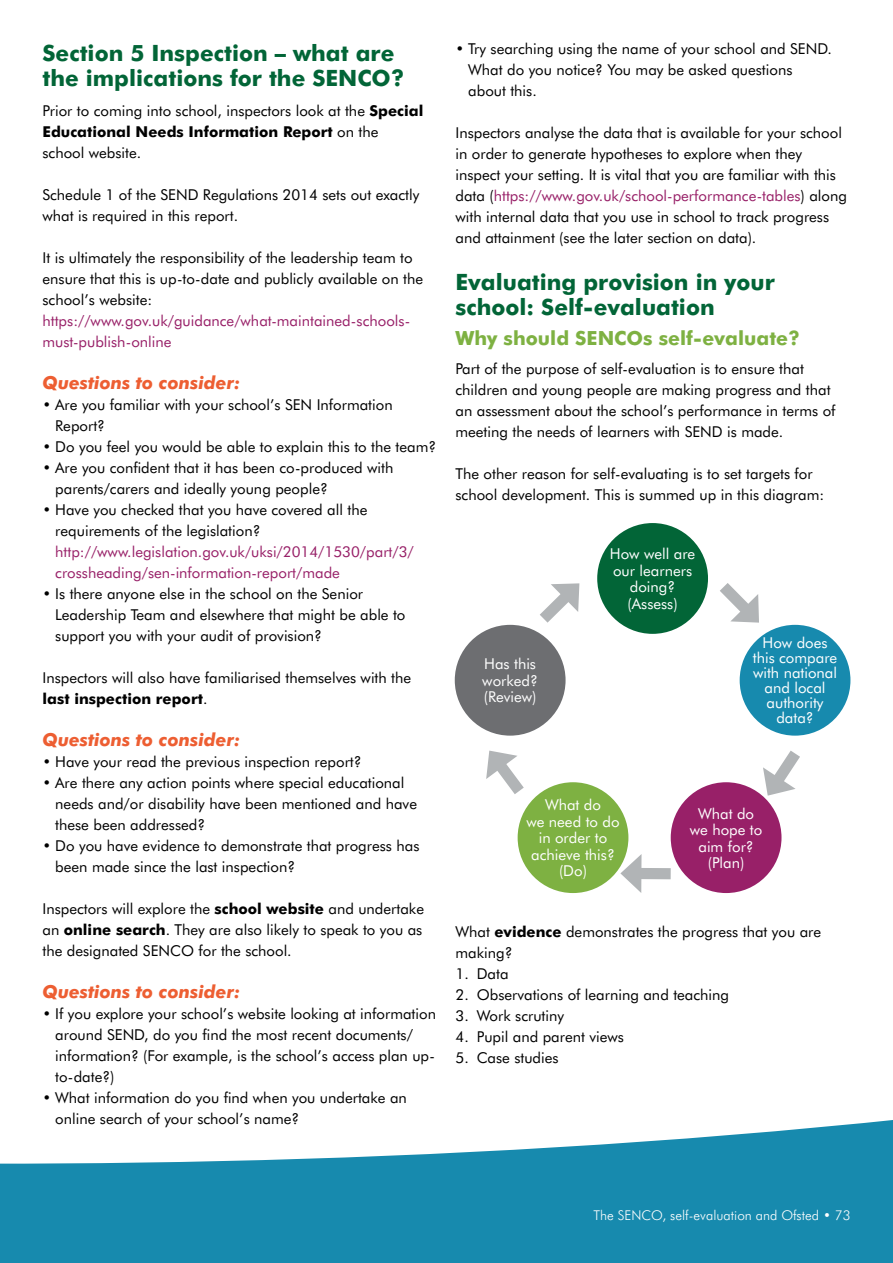
<style>
.page{position:relative;width:893px;height:1263px;background:#fff}
.page>*{position:absolute;margin:0;border:0;box-sizing:border-box;transform-origin:0 0}
.t1{font:700 22.5px/25.5px "Futura BT";color:#026537}
.t2{font:700 19.5px "Futura BT";color:#7eb142}
.t3{font:italic 700 18px "Futura BT";color:#ed5e32}
.t4{font:15px/21px "Futura BT";color:#000}
.t5{font:15px/16.5px "Futura BT";color:#fff;text-align:center}
.t6{font:15px/21px "Futura BT";color:#982068}
.t7{font:300 13.5px "Futura BT";color:#fff}
.s1{font-weight:700}
.s2{color:#982068}
</style>
<div class="page">
<svg style="left:0;top:1120px;width:893px;height:143px;fill:#178aae"></svg>
<div style="left:597px;top:523px;width:111px;height:111px;background:#026537;border-radius:50%"></div>
<div style="left:518px;top:782px;width:110px;height:111px;background:#7eb142;border-radius:50%"></div>
<div style="left:740px;top:625px;width:110px;height:111px;background:#178aae;border-radius:50%"></div>
<div style="left:455px;top:625px;width:111px;height:111px;background:#6d6e71;border-radius:50%"></div>
<svg style="left:720px;top:583px;width:39px;height:40px"></svg>
<svg style="left:761px;top:750px;width:39px;height:50px"></svg>
<svg style="left:529px;top:583px;width:51px;height:51px"></svg>
<svg style="left:486px;top:750px;width:49px;height:56px"></svg>
<div style="left:671px;top:782px;width:110px;height:111px;background:#982068;border-radius:50%"></div>
<div style="left:633px;top:868px;width:38px;height:11px;background:#b1b4b6"></div>
<svg style="left:620px;top:854px;width:21px;height:39px"></svg>
<h1 class="t1" style="left:43px;top:40px;width:363px">Section 5 Inspection – what are the implications for the SENCO?</h1>
<p class="t4" style="left:43px;top:100px;width:382px">Prior to coming into school, inspectors look at the <span class="s1">Special<br>Educational Needs Information Report</span> on the school website.</p>
<p class="t4" style="left:43px;top:184px;width:378px">Schedule 1 of the SEND Regulations 2014 sets out exactly what is required in this report.</p>
<p class="t4" style="left:43px;top:247px;width:382px">It is ultimately the responsibility of the leadership team to ensure that this is up-to-date and publicly available on the school’s website:</p>
<p class="t6" style="left:43px;top:310px;width:369px">https://www.gov.uk/guidance/what-maintained-schools&shy;must-publish-online</p>
<p class="t3" style="left:43px;top:371px;width:200px">Questions to consider:</p>
<p class="t4" style="left:55px;top:394px;width:339px;text-indent:-13px">• Are you familiar with your school’s SEN Information<br>Report?</p>
<p class="t4" style="left:43px;top:436px;width:395px">• Do you feel you would be able to explain this to the team?</p>
<p class="t4" style="left:55px;top:457px;width:340px;text-indent:-13px">• Are you confident that it has been co-produced with parents/carers and ideally young people?</p>
<p class="t4" style="left:55px;top:499px;width:314px;text-indent:-13px">• Have you checked that you have covered all the requirements of the legislation?</p>
<p class="t6" style="left:55px;top:541px;width:360px">http://www.legislation.gov.uk/uksi/2014/1530/part/3/ crossheading/sen-information-report/made</p>
<p class="t4" style="left:55px;top:583px;width:352px;text-indent:-13px">• Is there anyone else in the school on the Senior<br>Leadership Team and elsewhere that might be able to support you with your audit of provision?</p>
<p class="t4" style="left:43px;top:667px;width:370px">Inspectors will also have familiarised themselves with the <span class="s1">last inspection report</span>.</p>
<p class="t3" style="left:43px;top:728px;width:200px">Questions to consider:</p>
<p class="t4" style="left:43px;top:751px;width:321px">• Have your read the previous inspection report?</p>
<p class="t4" style="left:55px;top:772px;width:363px;text-indent:-13px">• Are there any action points where special educational needs and/or disability have been mentioned and have these been addressed?</p>
<p class="t4" style="left:55px;top:835px;width:366px;text-indent:-13px">• Do you have evidence to demonstrate that progress has been made since the last inspection?</p>
<p class="t4" style="left:43px;top:898px;width:383px;text-align:justify">Inspectors will explore the <span class="s1">school website</span> and undertake an <span class="s1">online search</span>. They are also likely to speak to you as the designated SENCO for the school.</p>
<p class="t3" style="left:43px;top:980px;width:200px">Questions to consider:</p>
<p class="t4" style="left:55px;top:1003px;width:382px;text-indent:-13px">• If you explore your school’s website looking at information around SEND, do you find the most recent documents/ information? (For example, is the school’s access plan up&shy;to-date?)</p>
<p class="t4" style="left:55px;top:1087px;width:353px;text-indent:-13px">• What information do you find when you undertake an online search of your school’s name?</p>
<p class="t4" style="left:468px;top:38px;width:365px;text-indent:-13px">• Try searching using the name of your school and SEND.<br>What do you notice? You may be asked questions about this.</p>
<p class="t4" style="left:455px;top:122px;width:393px">Inspectors analyse the data that is available for your school in order to generate hypotheses to explore when they inspect your setting. It is vital that you are familiar with this data (<span class="s2">https://www.gov.uk/school-performance-tables</span>) along with internal data that you use in school to track progress and attainment (see the later section on data).</p>
<h1 class="t1" style="left:455px;top:269px;width:321px">Evaluating provision in your school: Self-evaluation</h1>
<h2 class="t2" style="left:455px;top:326px;width:346px">Why should SENCOs self-evaluate?</h2>
<p class="t4" style="left:455px;top:358px;width:382px">Part of the purpose of self-evaluation is to ensure that children and young people are making progress and that an assessment about the school’s performance in terms of meeting the needs of learners with SEND is made.</p>
<p class="t4" style="left:455px;top:463px;width:370px">The other reason for self-evaluating is to set targets for school development. This is summed up in this diagram:</p>
<p class="t5" style="left:482px;top:656px;width:57px;text-align:left">Has this worked? (Review)</p>
<p class="t5" style="left:610px;top:546px;width:87px">How well are our learners doing? (Assess)</p>
<p class="t5" style="left:753px;top:635px;width:86px;line-height:15px">How does this compare with national and local authority data?</p>
<p class="t5" style="left:526px;top:797px;width:95px">What do<br>we need to do in order to achieve this? (Do)</p>
<p class="t5" style="left:690px;top:805px;width:74px">What do we hope to aim for? (Plan)</p>
<p class="t4" style="left:455px;top:921px;width:367px">What <span class="s1">evidence</span> demonstrates the progress that you are making?</p>
<p class="t4" style="left:455px;top:963px;width:55px">1. Data</p>
<p class="t4" style="left:455px;top:984px;width:275px">2. Observations of learning and teaching</p>
<p class="t4" style="left:455px;top:1005px;width:110px">3. Work scrutiny</p>
<p class="t4" style="left:455px;top:1026px;width:170px">4. Pupil and parent views</p>
<p class="t4" style="left:455px;top:1047px;width:105px">5. Case studies</p>
<p class="t7" style="left:593px;top:1207px;width:258px">The SENCO, self-evaluation and Ofsted • 73</p>
</div>
